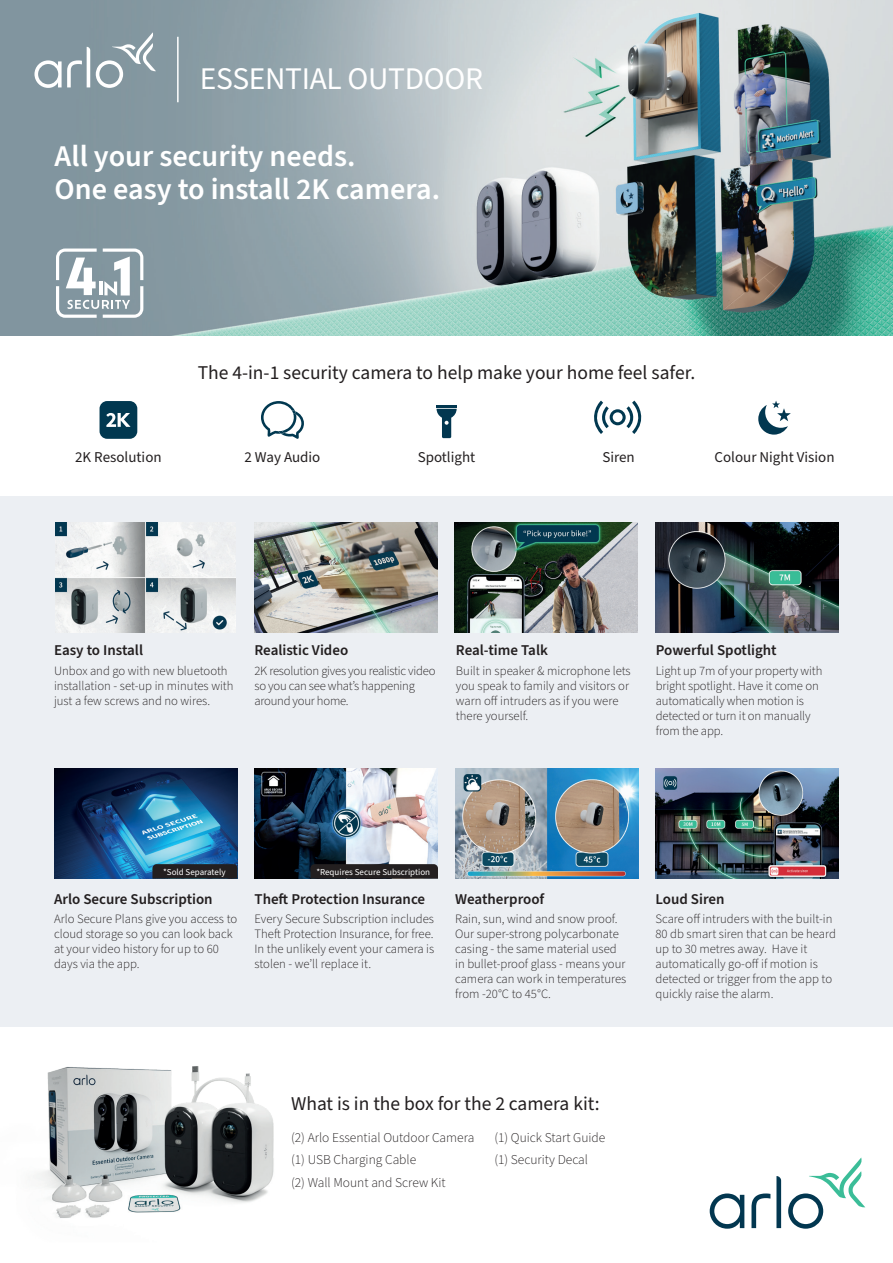
<style>
.page{position:relative;width:893px;height:1263px;background:#fff}
.page>*{position:absolute;margin:0;border:0;box-sizing:border-box;transform-origin:0 0}
.t1{font:31.5px "Source Sans Pro";letter-spacing:-.01em;color:#fff}
.t2{font:600 30.15px/32.7px "Source Sans Pro";color:#fff}
.t3{font:19.5px "Source Sans Pro";color:#231f20}
.t4{font:600 15px "Source Sans Pro";color:#231f20}
.t5{font:15px "Source Sans Pro";color:#231f20}
.t6{font:300 13.5px/22.2px "Source Sans Pro";color:#231f20}
.t7{font:300 12.75px/15px "Source Sans Pro";color:#231f20}
.t8{font:300 12.75px/15px "Source Sans Pro";letter-spacing:-.02em;color:#231f20}
.t9{font:9px "Source Sans Pro";color:#fff}
</style>
<div class="page">
<div style="left:0;top:496px;width:893px;height:531px;background:#eceff3"></div>
<img style="left:54px;top:768px;width:183px;height:111px">
<img style="left:254px;top:768px;width:184px;height:111px">
<img style="left:656px;top:522px;width:183px;height:111px">
<img style="left:255px;top:522px;width:183px;height:111px">
<img style="left:454px;top:522px;width:184px;height:111px">
<img style="left:455px;top:768px;width:183px;height:111px">
<img style="left:655px;top:768px;width:184px;height:111px">
<img style="left:56px;top:522px;width:180px;height:111px">
<hr style="left:437px;top:405px;width:20px;height:2px;background:#023750">
<svg style="left:437px;top:409px;width:20px;height:29px"></svg>
<svg style="left:152px;top:864px;width:85px;height:15px"></svg>
<svg style="left:310px;top:864px;width:128px;height:15px;background:#252123"></svg>
<svg style="left:710px;top:1157px;width:155px;height:72px"></svg>
<img style="left:0;top:0;width:893px;height:336px">
<hr style="left:177px;top:37px;width:2px;height:65px;background:#fff">
<svg style="left:56px;top:248px;width:87px;height:70px"></svg>
<svg style="left:100px;top:401px;width:37px;height:38px"></svg>
<svg style="left:594px;top:401px;width:47px;height:33px"></svg>
<svg style="left:758px;top:401px;width:33px;height:34px"></svg>
<svg style="left:261px;top:401px;width:43px;height:38px"></svg>
<img style="left:33px;top:1066px;width:241px;height:152px">
<svg style="left:34px;top:32px;width:122px;height:56px;background:#97a7af"></svg>
<h1 class="t1" style="left:200px;top:57px;width:284px">ESSENTIAL OUTDOOR</h1>
<h2 class="t2" style="left:55px;top:141px;width:387px">All your security needs.<br>One easy to install 2K camera.</h2>
<h3 class="t3" style="left:198px;top:360px;width:499px">The 4-in-1 security camera to help make your home feel safer.</h3>
<p class="t5" style="left:75px;top:447px;width:88px">2K Resolution</p>
<p class="t5" style="left:244px;top:447px;width:77px">2 Way Audio</p>
<p class="t5" style="left:418px;top:447px;width:59px">Spotlight</p>
<p class="t5" style="left:602px;top:447px;width:34px">Siren</p>
<p class="t5" style="left:714px;top:447px;width:122px">Colour Night Vision</p>
<p class="t4" style="left:54px;top:640px;width:91px">Easy to Install</p>
<p class="t7" style="left:54px;top:663px;width:181px">Unbox and go with new bluetooth installation - set-up in minutes with just a few screws and no wires.</p>
<p class="t4" style="left:254px;top:640px;width:95px">Realistic Video</p>
<p class="t8" style="left:254px;top:663px;width:182px">2K resolution gives you realistic video so you can see what’s happening around your home.</p>
<p class="t4" style="left:456px;top:640px;width:94px">Real-time Talk</p>
<p class="t7" style="left:456px;top:663px;width:176px">Built in speaker &amp; microphone lets you speak to family and visitors or warn off intruders as if you were there yourself.</p>
<p class="t4" style="left:656px;top:640px;width:122px">Powerful Spotlight</p>
<p class="t7" style="left:656px;top:663px;width:168px">Light up 7m of your property with bright spotlight. Have it come on automatically when motion is detected or turn it on manually from the app.</p>
<p class="t9" style="left:163px;top:866px;width:64px">*Sold Separately</p>
<p class="t9" style="left:316px;top:866px;width:115px">*Requires Secure Subscription</p>
<p class="t4" style="left:54px;top:888px;width:160px">Arlo Secure Subscription</p>
<p class="t7" style="left:54px;top:911px;width:185px">Arlo Secure Plans give you access to cloud storage so you can look back at your video history for up to 60 days via the app.</p>
<p class="t4" style="left:254px;top:888px;width:172px">Theft Protection Insurance</p>
<p class="t7" style="left:254px;top:911px;width:181px;text-align:justify">Every Secure Subscription includes Theft Protection Insurance, for free.<br>In the unlikely event your camera is stolen - we’ll replace it.</p>
<p class="t4" style="left:455px;top:888px;width:91px">Weatherproof</p>
<p class="t7" style="left:455px;top:911px;width:173px">Rain, sun, wind and snow proof.<br>Our super-strong polycarbonate casing - the same material used in bullet-proof glass - means your camera can work in temperatures from -20°C to 45°C.</p>
<p class="t4" style="left:655px;top:888px;width:71px">Loud Siren</p>
<p class="t7" style="left:655px;top:911px;width:182px">Scare off intruders with the built-in<br>80 db smart siren that can be heard up to 30 metres away. Have it automatically go-off if motion is detected or trigger from the app to quickly raise the alarm.</p>
<h3 class="t3" style="left:291px;top:1090px;width:310px">What is in the box for the 2 camera kit:</h3>
<p class="t6" style="left:291px;top:1127px;width:185px">(2) Arlo Essential Outdoor Camera (1) USB Charging Cable<br>(2) Wall Mount and Screw Kit</p>
<p class="t6" style="left:494px;top:1127px;width:113px">(1) Quick Start Guide (1) Security Decal</p>
</div>
